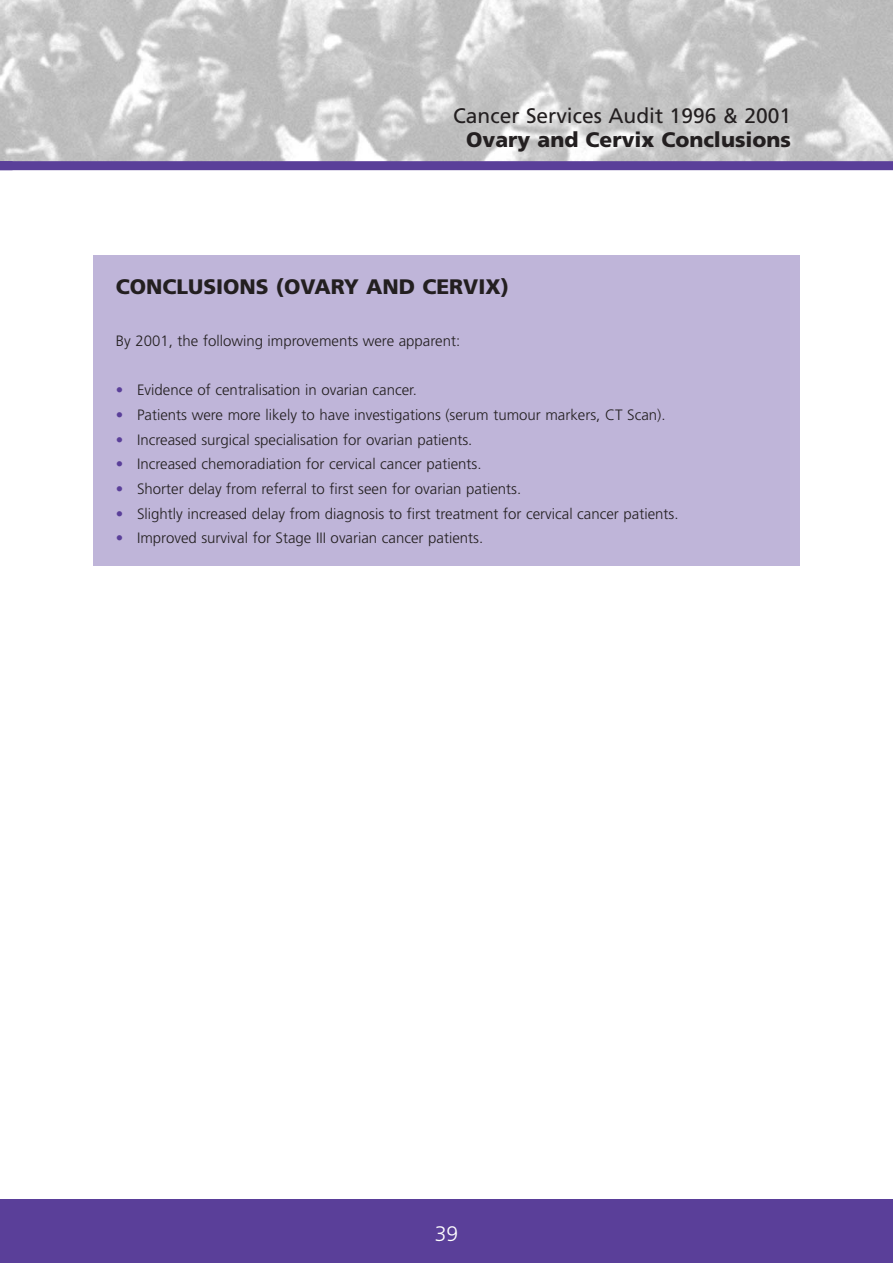
<style>
.page{position:relative;width:893px;height:1263px;background:#fff}
.page>*{position:absolute;margin:0;border:0;box-sizing:border-box;transform-origin:0 0}
.t1{font:900 21px "Frutiger";color:#231f20}
.t2{font:21px "Frutiger";color:#231f20}
.t3{font:300 21px "Frutiger";color:#fff}
.t4{font:300 15px "Frutiger";color:#231f20}
.s1{color:#5a3f99}
</style>
<div class="page">
<div style="left:93px;top:255px;width:706px;height:311px;background:#bfb5d9"></div>
<img style="left:0;top:0;width:892px;height:161px">
<div style="left:0;top:161px;width:892px;height:9px;background:#5a3f99"></div>
<div style="left:0;top:1199px;width:892px;height:64px;background:#5a3f99"></div>
<h1 class="t2" style="left:453px;top:107px;width:339px">Cancer Services Audit 1996 &amp; 2001</h1>
<h1 class="t1" style="left:466px;top:131px;width:326px">Ovary and Cervix Conclusions</h1>
<h1 class="t1" style="left:116px;top:278px;width:394px">CONCLUSIONS (OVARY AND CERVIX)</h1>
<p class="t4" style="left:116px;top:335px;width:346px">By 2001, the following improvements were apparent:</p>
<p class="t4" style="left:116px;top:384px;width:303px"><span class="s1">•</span> Evidence of centralisation in ovarian cancer.</p>
<p class="t4" style="left:116px;top:409px;width:551px"><span class="s1">•</span> Patients were more likely to have investigations (serum tumour markers, CT Scan).</p>
<p class="t4" style="left:116px;top:433px;width:358px"><span class="s1">•</span> Increased surgical specialisation for ovarian patients.</p>
<p class="t4" style="left:116px;top:458px;width:367px"><span class="s1">•</span> Increased chemoradiation for cervical cancer patients.</p>
<p class="t4" style="left:116px;top:483px;width:407px"><span class="s1">•</span> Shorter delay from referral to first seen for ovarian patients.</p>
<p class="t4" style="left:116px;top:507px;width:564px"><span class="s1">•</span> Slightly increased delay from diagnosis to first treatment for cervical cancer patients.</p>
<p class="t4" style="left:116px;top:532px;width:369px"><span class="s1">•</span> Improved survival for Stage III ovarian cancer patients.</p>
<h1 class="t3" style="left:435px;top:1225px;width:25px">39</h1>
</div>
